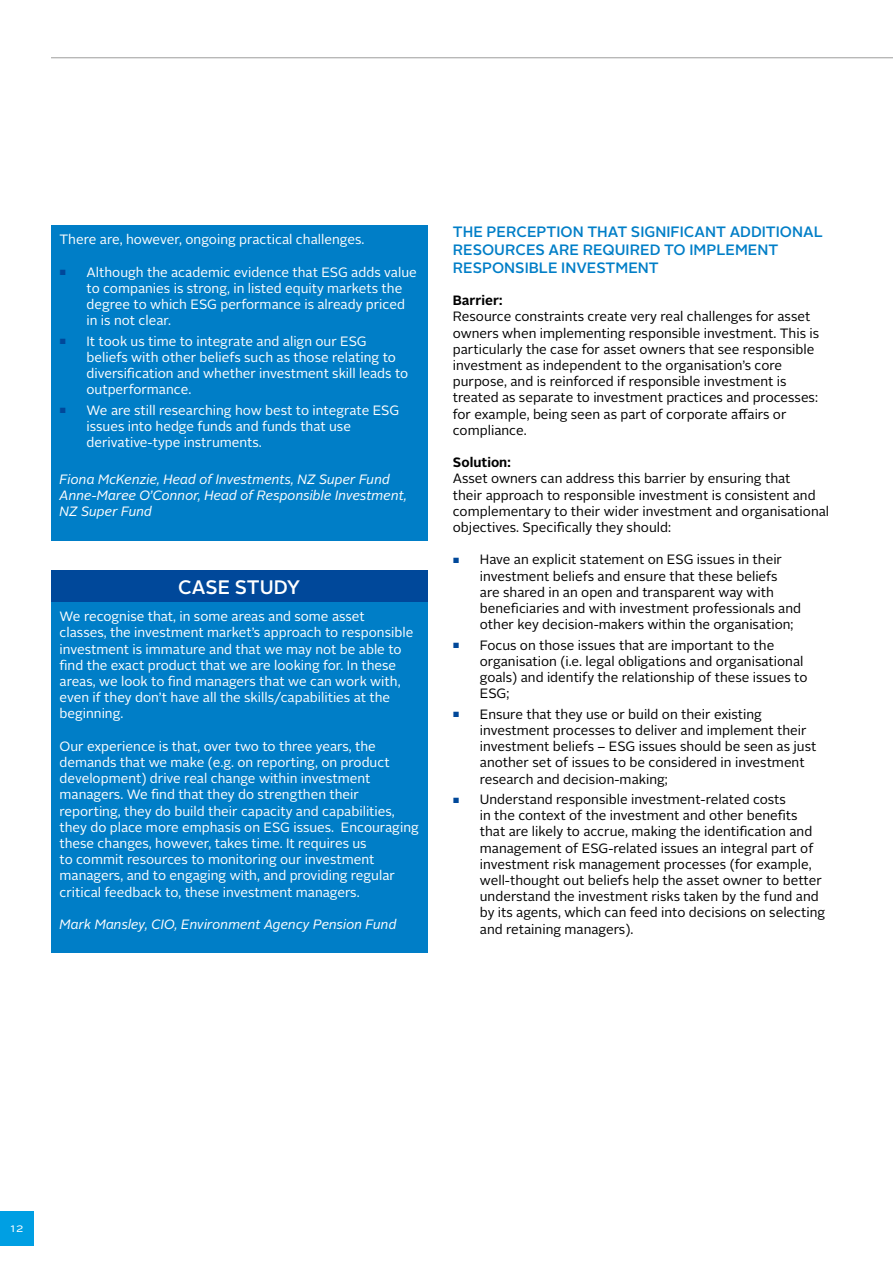
<style>
.page{position:relative;width:893px;height:1263px;background:#fff}
.page>*{position:absolute;margin:0;border:0;box-sizing:border-box;transform-origin:0 0}
.t1{font:500 19.5px "Alright Sans";color:#fff}
.t2{font:500 15px/18px "Alright Sans";color:#007ec7}
.t3{font:13.5px/16.2px "Alright Sans";color:#000}
.t4{font:13.5px/16.2px "Alright Sans";color:#fff}
.t5{font:italic 13.5px/16.2px "Alright Sans";color:#fff}
.t6{font:700 13.5px "Alright Sans";color:#000}
.t7{font:12px "Alright Sans";color:#fff}
.s1{font-size:7.5px;color:#00489a}
</style>
<div class="page">
<hr style="left:51px;top:57px;width:842px;height:1px;background:#9d9d9c">
<div style="left:0;top:1212px;width:34px;height:34px;background:#009fe3"></div>
<div style="left:51px;top:602px;width:376px;height:350px;background:#007ec7"></div>
<div style="left:51px;top:225px;width:376px;height:316px;background:#007ec7"></div>
<div style="left:51px;top:570px;width:376px;height:32px;background:#00489a"></div>
<p class="t4" style="left:60px;top:232px;width:306px">There are, however, ongoing practical challenges.</p>
<p class="t4" style="left:87px;top:264px;width:332px;text-indent:-27px"><span class="s1">■</span> Although the academic evidence that ESG adds value to companies is strong, in listed equity markets the degree to which ESG performance is already priced in is not clear.</p>
<p class="t4" style="left:87px;top:333px;width:323px;text-indent:-27px"><span class="s1">■</span> It took us time to integrate and align our ESG beliefs with other beliefs such as those relating to diversification and whether investment skill leads to outperformance.</p>
<p class="t4" style="left:87px;top:402px;width:314px;text-indent:-27px"><span class="s1">■</span> We are still researching how best to integrate ESG issues into hedge funds and funds that use derivative-type instruments.</p>
<p class="t5" style="left:60px;top:471px;width:349px">Fiona McKenzie, Head of Investments, NZ Super Fund<br>Anne-Maree O’Connor, Head of Responsible Investment,<br>NZ Super Fund</p>
<h1 class="t1" style="left:178px;top:574px;width:124px">CASE STUDY</h1>
<p class="t4" style="left:60px;top:608px;width:355px">We recognise that, in some areas and some asset classes, the investment market’s approach to responsible investment is immature and that we may not be able to find the exact product that we are looking for. In these areas, we look to find managers that we can work with, even if they don’t have all the skills/capabilities at the beginning.</p>
<p class="t4" style="left:60px;top:738px;width:361px">Our experience is that, over two to three years, the demands that we make (e.g. on reporting, on product development) drive real change within investment managers. We find that they do strengthen their reporting, they do build their capacity and capabilities, they do place more emphasis on ESG issues. Encouraging these changes, however, takes time. It requires us<br>to commit resources to monitoring our investment managers, and to engaging with, and providing regular critical feedback to, these investment managers.</p>
<p class="t5" style="left:60px;top:916px;width:339px">Mark Mansley, CIO, Environment Agency Pension Fund</p>
<p class="t2" style="left:453px;top:223px;width:371px">THE PERCEPTION THAT SIGNIFICANT ADDITIONAL<br>RESOURCES ARE REQUIRED TO IMPLEMENT<br>RESPONSIBLE INVESTMENT</p>
<p class="t6" style="left:453px;top:291px;width:51px">Barrier:</p>
<p class="t3" style="left:453px;top:309px;width:368px">Resource constraints create very real challenges for asset owners when implementing responsible investment. This is particularly the case for asset owners that see responsible investment as independent to the organisation’s core purpose, and is reinforced if responsible investment is treated as separate to investment practices and processes: for example, being seen as part of corporate affairs or compliance.</p>
<p class="t6" style="left:453px;top:453px;width:59px">Solution:</p>
<p class="t3" style="left:453px;top:471px;width:378px">Asset owners can address this barrier by ensuring that<br>their approach to responsible investment is consistent and complementary to their wider investment and organisational objectives. Specifically they should:</p>
<p class="t3" style="left:480px;top:552px;width:323px;text-indent:-27px"><span class="s1">■</span> Have an explicit statement on ESG issues in their investment beliefs and ensure that these beliefs<br>are shared in an open and transparent way with beneficiaries and with investment professionals and other key decision-makers within the organisation;</p>
<p class="t3" style="left:480px;top:637px;width:329px;text-indent:-27px"><span class="s1">■</span> Focus on those issues that are important to the organisation (i.e. legal obligations and organisational goals) and identify the relationship of these issues to ESG;</p>
<p class="t3" style="left:480px;top:706px;width:338px;text-indent:-27px"><span class="s1">■</span> Ensure that they use or build on their existing investment processes to deliver and implement their investment beliefs – ESG issues should be seen as just another set of issues to be considered in investment research and decision-making;</p>
<p class="t3" style="left:480px;top:791px;width:347px;text-indent:-27px"><span class="s1">■</span> Understand responsible investment-related costs<br>in the context of the investment and other benefits that are likely to accrue, making the identification and management of ESG-related issues an integral part of investment risk management processes (for example, well-thought out beliefs help the asset owner to better understand the investment risks taken by the fund and by its agents, which can feed into decisions on selecting and retaining managers).</p>
<p class="t7" style="left:11px;top:1220px;width:14px">12</p>
</div>
